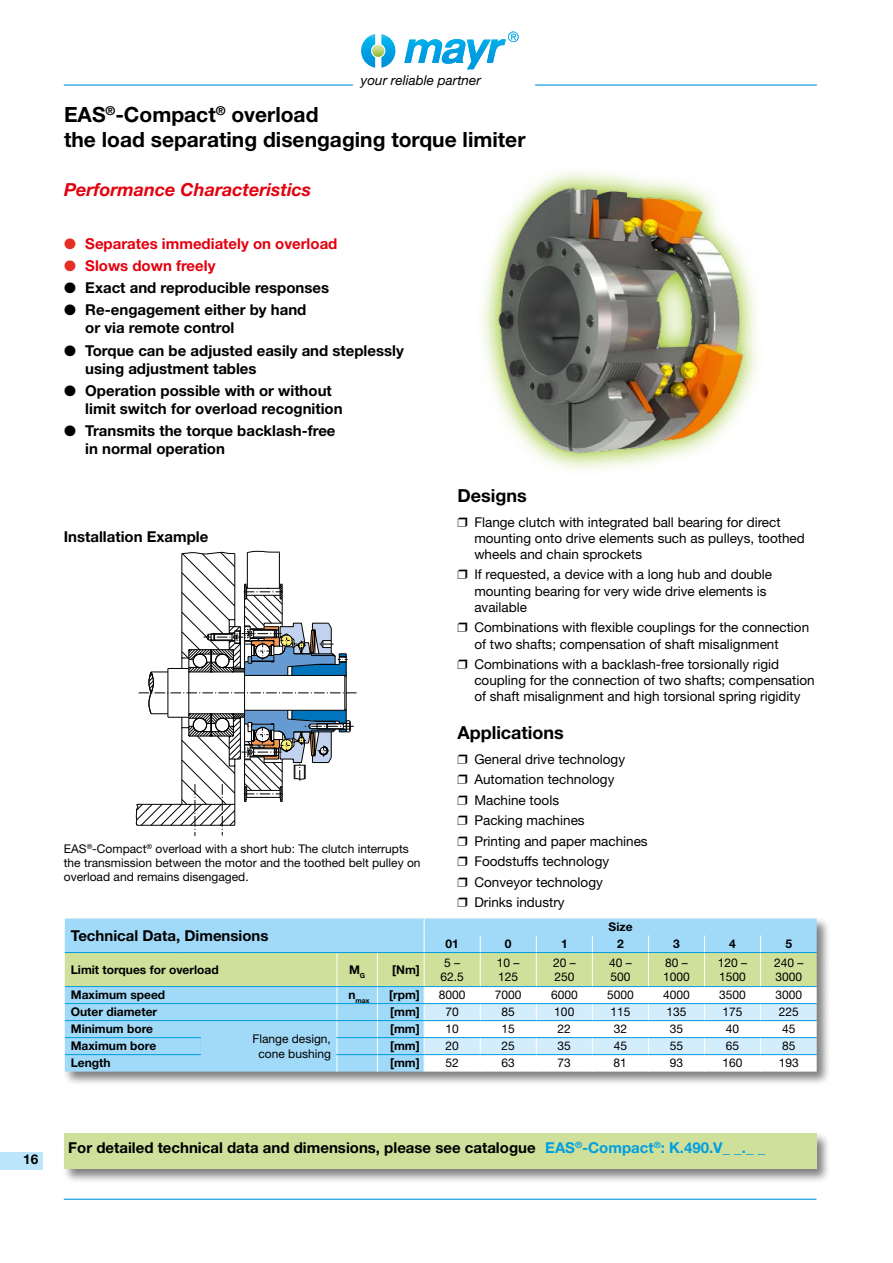
<style>
.page{position:relative;width:893px;height:1263px;background:#fff}
.page>*{position:absolute;margin:0;border:0;box-sizing:border-box;transform-origin:0 0}
.t1{font:700 21px/25.2px "Helvetica Neue LT Pro";color:#000}
.t2{font:italic 700 18px "Helvetica Neue LT Pro";color:#e3000f}
.t3{font:700 18px "Helvetica Neue LT Pro";color:#000}
.t4{font:700 15px/18px "Helvetica Neue LT Pro";color:#000}
.t5{font:700 15px "Helvetica Neue LT Pro";color:#e3000f}
.t6{font:13.5px/16.2px "Helvetica Neue LT Pro";color:#000}
.t7{font:italic 13.5px "Helvetica Neue LT Pro";color:#000}
.t8{font:700 13.5px "Helvetica Neue LT Pro";color:#000}
.t9{font:12px/14.4px "Helvetica Neue LT Pro";color:#000}
.t10{font:700 12px "Helvetica Neue LT Pro";color:#000}
.t11{font:700 7.05px "Helvetica Neue LT Pro";color:#000}
.s1{color:#e62e25}
.s2{color:#009ee3}
</style>
<div class="page">
<svg style="left:136px;top:550px;width:223px;height:286px"></svg>
<div style="left:294px;top:765px;width:11px;height:14px;border:1px solid #000"></div>
<svg style="left:482px;top:171px;width:275px;height:299px"></svg>
<img style="left:490px;top:179px;width:259px;height:281px">
<div style="left:62px;top:1131px;width:769px;height:52px;background:#000;opacity:.5"></div>
<div style="left:64px;top:1133px;width:753px;height:36px;background:#cfe09a"></div>
<div style="left:63px;top:917px;width:768px;height:169px;background:#000;opacity:.5"></div>
<svg style="left:65px;top:918px;width:752px;height:153px"></svg>
<hr style="left:337px;top:1054px;width:40px;height:1px;background:#009ee3">
<hr style="left:377px;top:1054px;width:47px;height:1px;background:#009ee3">
<hr style="left:424px;top:1054px;width:56px;height:1px;background:#009ee3">
<hr style="left:480px;top:1054px;width:56px;height:1px;background:#009ee3">
<hr style="left:536px;top:1054px;width:56px;height:1px;background:#009ee3">
<hr style="left:592px;top:1054px;width:56px;height:1px;background:#009ee3">
<hr style="left:648px;top:1054px;width:56px;height:1px;background:#009ee3">
<hr style="left:704px;top:1054px;width:57px;height:1px;background:#009ee3">
<hr style="left:761px;top:1054px;width:56px;height:1px;background:#009ee3">
<div style="left:0;top:1152px;width:43px;height:17px;background:#bce4fa"></div>
<hr style="left:535px;top:84px;width:282px;height:2px;background:#0095db">
<hr style="left:64px;top:84px;width:289px;height:2px;background:#0095db">
<hr style="left:64px;top:1198px;width:752px;height:2px;background:#0095db">
<svg style="left:361px;top:34px;width:34px;height:34px"></svg>
<svg style="left:404px;top:32px;width:115px;height:37px"></svg>
<p class="t7" style="left:361px;top:72px;width:121px">your reliable partner</p>
<h1 class="t1" style="left:64px;top:101px;width:463px">EAS<sup>®</sup>-Compact<sup>®</sup> overload<br>the load separating disengaging torque limiter</h1>
<h2 class="t2" style="left:64px;top:178px;width:249px">Performance Characteristics</h2>
<p class="t5" style="left:64px;top:234px;width:275px"><span class="s1">●</span> Separates immediately on overload</p>
<p class="t5" style="left:64px;top:256px;width:153px"><span class="s1">●</span> Slows down freely</p>
<p class="t4" style="left:64px;top:278px;width:267px">● Exact and reproducible responses</p>
<p class="t4" style="left:85px;top:301px;width:223px;text-indent:-21px">● Re-engagement either by hand or via remote control</p>
<p class="t4" style="left:85px;top:341px;width:320px;text-indent:-21px">● Torque can be adjusted easily and steplessly using adjustment tables</p>
<p class="t4" style="left:85px;top:381px;width:259px;text-indent:-21px">● Operation possible with or without limit switch for overload recognition</p>
<p class="t4" style="left:85px;top:421px;width:252px;text-indent:-21px">● Transmits the torque backlash-free in normal operation</p>
<p class="t4" style="left:64px;top:527px;width:146px">Installation Example</p>
<p class="t9" style="left:64px;top:841px;width:358px">EAS<sup>®</sup>-Compact<sup>®</sup> overload with a short hub: The clutch interrupts the transmission between the motor and the toothed belt pulley on overload and remains disengaged.</p>
<p class="t4" style="left:71px;top:926px;width:199px">Technical Data, Dimensions</p>
<h2 class="t3" style="left:457px;top:484px;width:71px">Designs</h2>
<p class="t6" style="left:474px;top:513px;width:332px;text-indent:-17px">❒ Flange clutch with integrated ball bearing for direct mounting onto drive elements such as pulleys, toothed wheels and chain sprockets</p>
<p class="t6" style="left:474px;top:566px;width:299px;text-indent:-17px">❒ If requested, a device with a long hub and double mounting bearing for very wide drive elements is available</p>
<p class="t6" style="left:474px;top:619px;width:336px;text-indent:-17px">❒ Combinations with flexible couplings for the connection of two shafts; compensation of shaft misalignment</p>
<p class="t6" style="left:474px;top:656px;width:342px;text-indent:-17px">❒ Combinations with a backlash-free torsionally rigid coupling for the connection of two shafts; compensation of shaft misalignment and high torsional spring rigidity</p>
<h2 class="t3" style="left:457px;top:721px;width:108px">Applications</h2>
<p class="t6" style="left:457px;top:748px;width:192px;line-height:20.4px">❒ General drive technology<br>❒ Automation technology<br>❒ Machine tools<br>❒ Packing machines<br>❒ Printing and paper machines ❒ Foodstuffs technology<br>❒ Conveyor technology<br>❒ Drinks industry</p>
<p class="t10" style="left:609px;top:919px;width:25px">Size</p>
<p class="t10" style="left:445px;top:936px;width:15px">01</p>
<p class="t10" style="left:505px;top:936px;width:8px">0</p>
<p class="t10" style="left:561px;top:936px;width:8px">1</p>
<p class="t10" style="left:617px;top:936px;width:8px">2</p>
<p class="t10" style="left:673px;top:936px;width:8px">3</p>
<p class="t10" style="left:729px;top:936px;width:8px">4</p>
<p class="t10" style="left:785px;top:936px;width:8px">5</p>
<p class="t10" style="left:71px;top:962px;width:149px">Limit torques for overload</p>
<p class="t10" style="left:349px;top:962px;width:18px">M<sub>G</sub></p>
<p class="t10" style="left:392px;top:962px;width:29px">[Nm]</p>
<p class="t9" style="left:440px;top:955px;width:25px;text-align:center">5 –<br>62.5</p>
<p class="t9" style="left:497px;top:955px;width:24px">10 –<br>125</p>
<p class="t9" style="left:553px;top:955px;width:24px">20 –<br>250</p>
<p class="t9" style="left:609px;top:955px;width:24px">40 –<br>500</p>
<p class="t9" style="left:663px;top:955px;width:28px">80 –<br>1000</p>
<p class="t9" style="left:718px;top:955px;width:31px">120 –<br>1500</p>
<p class="t9" style="left:774px;top:955px;width:31px">240 –<br>3000</p>
<p class="t10" style="left:71px;top:987px;width:96px">Maximum speed</p>
<p class="t11" style="left:348px;top:996px;width:23px"><sup>n</sup>max</p>
<p class="t10" style="left:389px;top:987px;width:32px">[rpm]</p>
<p class="t9" style="left:439px;top:987px;width:28px">8000</p>
<p class="t9" style="left:495px;top:987px;width:28px">7000</p>
<p class="t9" style="left:551px;top:987px;width:28px">6000</p>
<p class="t9" style="left:607px;top:987px;width:28px">5000</p>
<p class="t9" style="left:663px;top:987px;width:28px">4000</p>
<p class="t9" style="left:719px;top:987px;width:28px">3500</p>
<p class="t9" style="left:775px;top:987px;width:28px">3000</p>
<p class="t10" style="left:71px;top:1004px;width:88px">Outer diameter</p>
<p class="t10" style="left:390px;top:1004px;width:31px">[mm]</p>
<p class="t9" style="left:445px;top:1004px;width:15px">70</p>
<p class="t9" style="left:502px;top:1004px;width:15px">85</p>
<p class="t9" style="left:554px;top:1004px;width:22px">100</p>
<p class="t9" style="left:610px;top:1004px;width:22px">115</p>
<p class="t9" style="left:666px;top:1004px;width:22px">135</p>
<p class="t9" style="left:722px;top:1004px;width:22px">175</p>
<p class="t9" style="left:779px;top:1004px;width:22px">225</p>
<p class="t10" style="left:71px;top:1021px;width:84px">Minimum bore</p>
<p class="t9" style="left:252px;top:1031px;width:80px;text-align:center">Flange design, cone bushing</p>
<p class="t10" style="left:390px;top:1021px;width:31px">[mm]</p>
<p class="t9" style="left:445px;top:1021px;width:15px">10</p>
<p class="t9" style="left:502px;top:1021px;width:15px">15</p>
<p class="t9" style="left:558px;top:1021px;width:15px">22</p>
<p class="t9" style="left:614px;top:1021px;width:15px">32</p>
<p class="t9" style="left:670px;top:1021px;width:15px">35</p>
<p class="t9" style="left:726px;top:1021px;width:15px">40</p>
<p class="t9" style="left:782px;top:1021px;width:15px">45</p>
<p class="t10" style="left:71px;top:1038px;width:87px">Maximum bore</p>
<p class="t10" style="left:390px;top:1038px;width:31px">[mm]</p>
<p class="t9" style="left:445px;top:1039px;width:15px">20</p>
<p class="t9" style="left:501px;top:1039px;width:15px">25</p>
<p class="t9" style="left:558px;top:1039px;width:15px">35</p>
<p class="t9" style="left:614px;top:1039px;width:15px">45</p>
<p class="t9" style="left:670px;top:1039px;width:15px">55</p>
<p class="t9" style="left:726px;top:1039px;width:15px">65</p>
<p class="t9" style="left:782px;top:1039px;width:15px">85</p>
<p class="t10" style="left:71px;top:1055px;width:41px">Length</p>
<p class="t10" style="left:390px;top:1055px;width:31px">[mm]</p>
<p class="t9" style="left:445px;top:1056px;width:15px">52</p>
<p class="t9" style="left:501px;top:1056px;width:15px">63</p>
<p class="t9" style="left:558px;top:1056px;width:15px">73</p>
<p class="t9" style="left:614px;top:1056px;width:15px">81</p>
<p class="t9" style="left:670px;top:1056px;width:15px">93</p>
<p class="t9" style="left:722px;top:1056px;width:22px">160</p>
<p class="t9" style="left:779px;top:1056px;width:22px">193</p>
<p class="t8" style="left:23px;top:1151px;width:17px">16</p>
<p class="t4" style="left:68px;top:1138px;width:698px">For detailed technical data and dimensions, please see catalogue <span class="s2">EAS</span><sup>®</sup><span class="s2">-Compact</span><sup>®</sup><span class="s2">: K.490.V_ _._ _</span></p>
</div>
